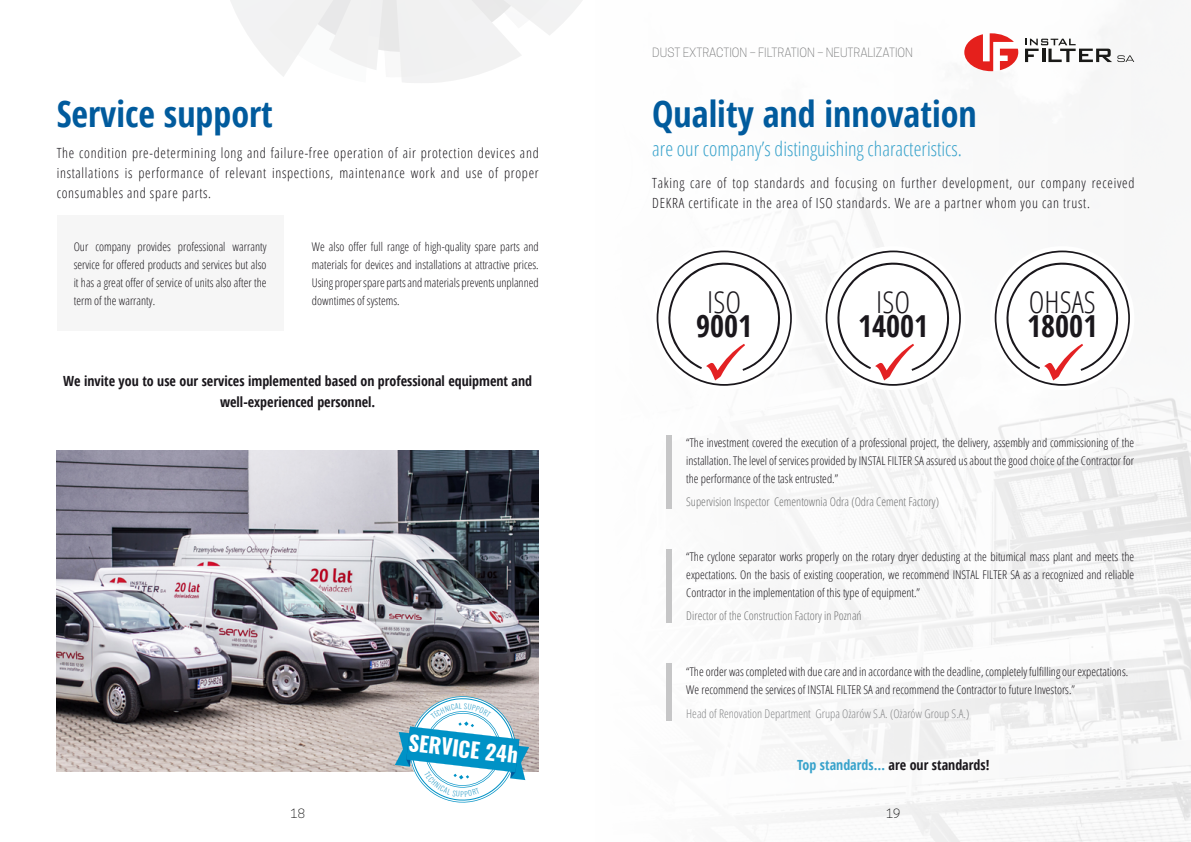
<style>
.page{position:relative;width:1191px;height:842px;background:#fff}
.page>*{position:absolute;margin:0;border:0;box-sizing:border-box;transform-origin:0 0}
.t1{font:700 condensed 36px "Open Sans";color:#015b9d}
.t2{font:700 condensed 30.3px "Open Sans";color:#1a171c}
.t3{font:300 condensed 30.3px "Open Sans";color:#1a171c}
.t4{font:700 21px "Oswald";color:#fff}
.t5{font:300 condensed 20px "Open Sans";color:#38a2cb}
.t6{font:300 condensed 14px/20px "Open Sans";letter-spacing:.05em;color:#1a171c}
.t7{font:700 condensed 14px/21px "Open Sans";color:#1a171c;text-align:center}
.t8{font:300 condensed 12px/18px "Open Sans";color:#1a171c;text-align:justify}
.t9{font:300 condensed 12px "Open Sans";color:#707172}
.t10{font:300 condensed 12px "Open Sans";color:#87888a}
.t11{font:300 12px "Cooper Hewitt";color:#707172}
.t12{font:300 12px "Cooper Hewitt";color:#000}
.t13{font:300 6.8px "Oswald";color:#38a2cb}
.s1{color:#38a2cb}
</style>
<div class="page">
<img style="left:666px;top:189px;width:525px;height:653px">
<div style="left:666px;top:435px;width:6px;height:73px;background:#c6c7c8"></div>
<div style="left:652px;top:246px;width:144px;height:144px;background:#fff;border-radius:50%"></div>
<svg style="left:656px;top:250px;width:136px;height:136px"></svg>
<div style="left:821px;top:246px;width:144px;height:144px;background:#fff;border-radius:50%"></div>
<svg style="left:825px;top:250px;width:136px;height:136px"></svg>
<div style="left:990px;top:246px;width:144px;height:144px;background:#fff;border-radius:50%"></div>
<svg style="left:994px;top:250px;width:136px;height:136px"></svg>
<div style="left:666px;top:664px;width:6px;height:57px;background:#c6c7c8"></div>
<div style="left:666px;top:549px;width:6px;height:74px;background:#c6c7c8"></div>
<img style="left:57px;top:451px;width:482px;height:320px">
<div style="left:57px;top:215px;width:226px;height:116px;background:#f6f6f6"></div>
<svg style="left:230px;top:0;width:352px;height:83px"></svg>
<svg style="left:964px;top:33px;width:54px;height:38px"></svg>
<svg style="left:1025px;top:39px;width:109px;height:23px"></svg>
<svg style="left:395px;top:696px;width:134px;height:106px"></svg>
<h1 class="t1" style="left:57px;top:89px;width:218px">Service support</h1>
<p class="t6" style="left:57px;top:143px;width:483px;text-align:justify">The condition pre-determining long and failure-free operation of air protection devices and installations is performance of relevant inspections, maintenance work and use of proper consumables and spare parts.</p>
<p class="t8" style="left:74px;top:237px;width:194px">Our company provides professional warranty service for offered products and services but also it has a great offer of service of units also after the term of the warranty.</p>
<p class="t8" style="left:312px;top:237px;width:228px">We also offer full range of high-quality spare parts and materials for devices and installations at attractive prices.<br>Using proper spare parts and materials prevents unplanned downtimes of systems.</p>
<p class="t7" style="left:63px;top:370px;width:470px">We invite you to use our services implemented based on professional equipment and well-experienced personnel.</p>
<h3 class="t4" style="left:410px;top:731px;width:111px;rotate:7deg">SERVICE 24h</h3>
<p class="t13" style="left:460px;top:789px;width:5px">P</p>
<p class="t11" style="left:652px;top:45px;width:262px">DUST EXTRACTION – FILTRATION – NEUTRALIZATION</p>
<h1 class="t1" style="left:652px;top:89px;width:326px">Quality and innovation</h1>
<h3 class="t5" style="left:652px;top:136px;width:311px">are our company’s distinguishing characteristics.</h3>
<p class="t6" style="left:652px;top:172px;width:484px">Taking care of top standards and focusing on further development, our company received<br>DEKRA certificate in the area of ISO standards. We are a partner whom you can trust.</p>
<h2 class="t3" style="left:707px;top:282px;width:35px">ISO</h2>
<h2 class="t2" style="left:696px;top:305px;width:58px">9001</h2>
<h2 class="t3" style="left:876px;top:282px;width:35px">ISO</h2>
<h2 class="t2" style="left:858px;top:305px;width:72px">14001</h2>
<h2 class="t3" style="left:1028px;top:282px;width:68px">OHSAS</h2>
<h2 class="t2" style="left:1027px;top:305px;width:72px">18001</h2>
<p class="t8" style="left:686px;top:433px;width:449px">“The investment covered the execution of a professional project, the delivery, assembly and commissioning of the installation. The level of services provided by INSTAL FILTER SA assured us about the good choice of the Contractor for the performance of the task entrusted.”</p>
<p class="t9" style="left:686px;top:493px;width:254px">Supervision Inspector Cementownia Odra (Odra Cement Factory)</p>
<p class="t8" style="left:686px;top:547px;width:449px">“The cyclone separator works properly on the rotary dryer dedusting at the bitumical mass plant and meets the expectations. On the basis of existing cooperation, we recommend INSTAL FILTER SA as a recognized and reliable Contractor in the implementation of this type of equipment.”</p>
<p class="t9" style="left:686px;top:608px;width:177px">Director of the Construction Factory in Poznań</p>
<p class="t8" style="left:686px;top:662px;width:443px">“The order was completed with due care and in accordance with the deadline, completely fulfilling our expectations.<br>We recommend the services of INSTAL FILTER SA and recommend the Contractor to future Investors.”</p>
<p class="t10" style="left:686px;top:705px;width:284px">Head of Renovation Department Grupa Ożarów S.A. (Ożarów Group S.A.)</p>
<p class="t7" style="left:797px;top:754px;width:194px"><span class="s1">Top standards…</span> are our standards!</p>
<p class="t12" style="left:290px;top:807px;width:16px">18</p>
<p class="t12" style="left:886px;top:807px;width:16px">19</p>
</div>
